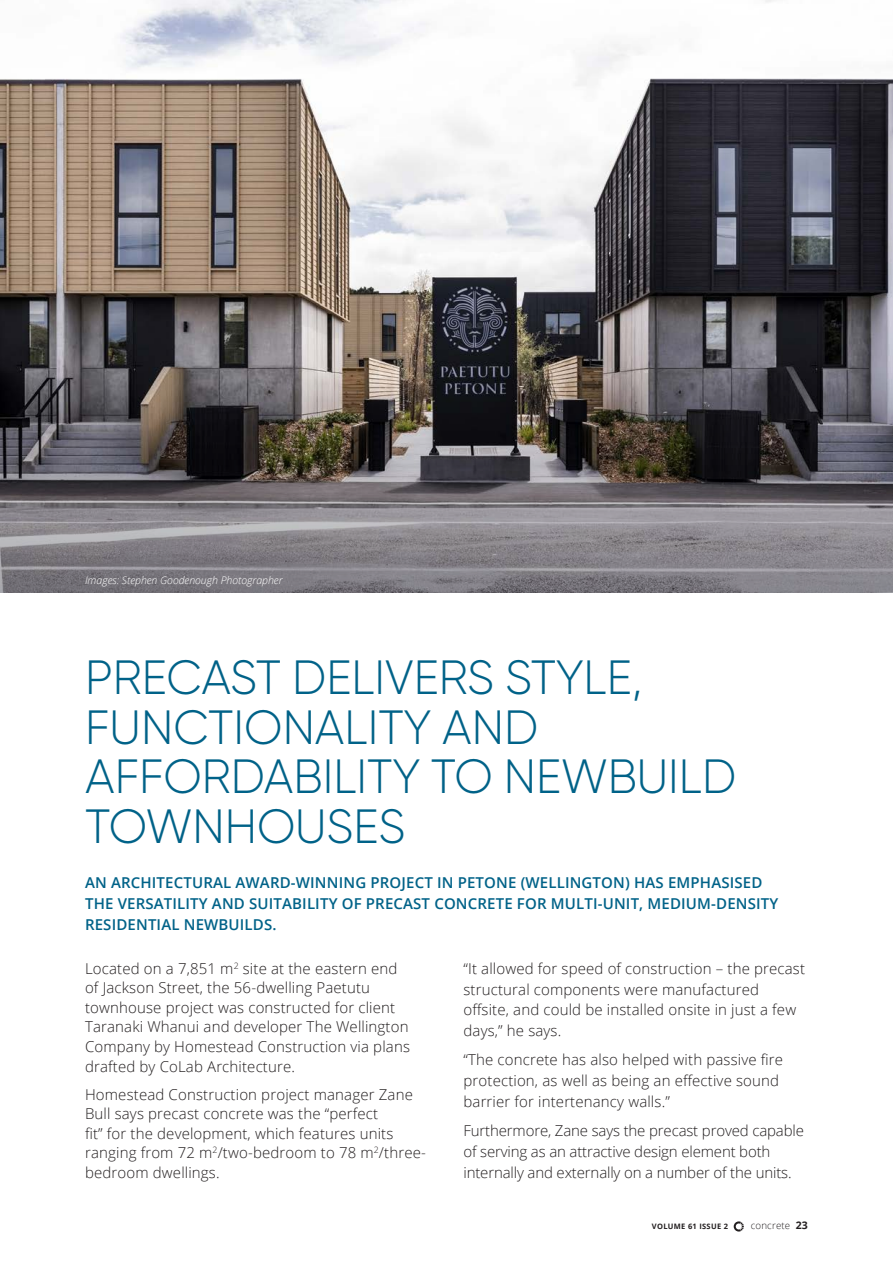
<style>
.page{position:relative;width:893px;height:1263px;background:#fff}
.page>*{position:absolute;margin:0;border:0;box-sizing:border-box;transform-origin:0 0}
.MAIN_ARTICLE_HEAD{font:300 48px/49.5px "Gilroy";color:#006288}
.BULLET{font:300 15px/19.5px "Open Sans";letter-spacing:.01em;color:#231f20}
.INTRO{font:600 15px/21px "Open Sans";letter-spacing:.01em;color:#006288}
.BULLET-2{font:300 15px/20.9px "Open Sans";letter-spacing:-.01em;color:#231f20}
.t1{font:italic 300 10.5px "Open Sans";color:#fff}
.t2{font:300 9.75px "Open Sans";letter-spacing:.015em;color:#231f20}
.t3{font:700 7.5px "Open Sans";letter-spacing:.04em;color:#231f20}
.s1{font-weight:700;font-size:10.5px}
</style>
<div class="page">
<img style="left:0;top:0;width:893px;height:371px">
<svg style="left:0;top:371px;width:893px;height:221px;background:#686467"></svg>
<svg style="left:734px;top:1221px;width:10px;height:10px"></svg>
<p class="t1" style="left:85px;top:573px;width:199px">Images: Stephen Goodenough Photographer</p>
<p class="MAIN_ARTICLE_HEAD" style="left:85px;top:652px;width:652px">PRECAST DELIVERS STYLE,<br>FUNCTIONALITY AND<br>AFFORDABILITY TO NEWBUILD<br>TOWNHOUSES</p>
<p class="INTRO" style="left:85px;top:872px;width:695px">AN ARCHITECTURAL AWARD-WINNING PROJECT IN PETONE (WELLINGTON) HAS EMPHASISED<br>THE VERSATILITY AND SUITABILITY OF PRECAST CONCRETE FOR MULTI-UNIT, MEDIUM-DENSITY<br>RESIDENTIAL NEWBUILDS.</p>
<p class="BULLET" style="left:85px;top:958px;width:326px">Located on a 7,851 m<sup>2</sup> site at the eastern end of Jackson Street, the 56-dwelling Paetutu townhouse project was constructed for client Taranaki Whanui and developer The Wellington Company by Homestead Construction via plans drafted by CoLab Architecture.</p>
<p class="BULLET" style="left:85px;top:1084px;width:342px">Homestead Construction project manager Zane Bull says precast concrete was the “perfect<br>fit” for the development, which features units ranging from 72 m<sup>2</sup>/two-bedroom to 78 m<sup>2</sup>/three&shy;bedroom dwellings.</p>
<p class="BULLET" style="left:463px;top:957px;width:343px;line-height:20.9px">“It allowed for speed of construction – the precast structural components were manufactured offsite, and could be installed onsite in just a few days,” he says.</p>
<p class="BULLET" style="left:463px;top:1049px;width:321px;line-height:20.9px">“The concrete has also helped with passive fire protection, as well as being an effective sound barrier for intertenancy walls.”</p>
<p class="BULLET-2" style="left:463px;top:1120px;width:342px">Furthermore, Zane says the precast proved capable of serving as an attractive design element both internally and externally on a number of the units.</p>
<p class="t3" style="left:652px;top:1221px;width:78px">VOLUME 61 ISSUE 2</p>
<p class="t2" style="left:751px;top:1219px;width:59px">concrete <span class="s1">23</span></p>
</div>
